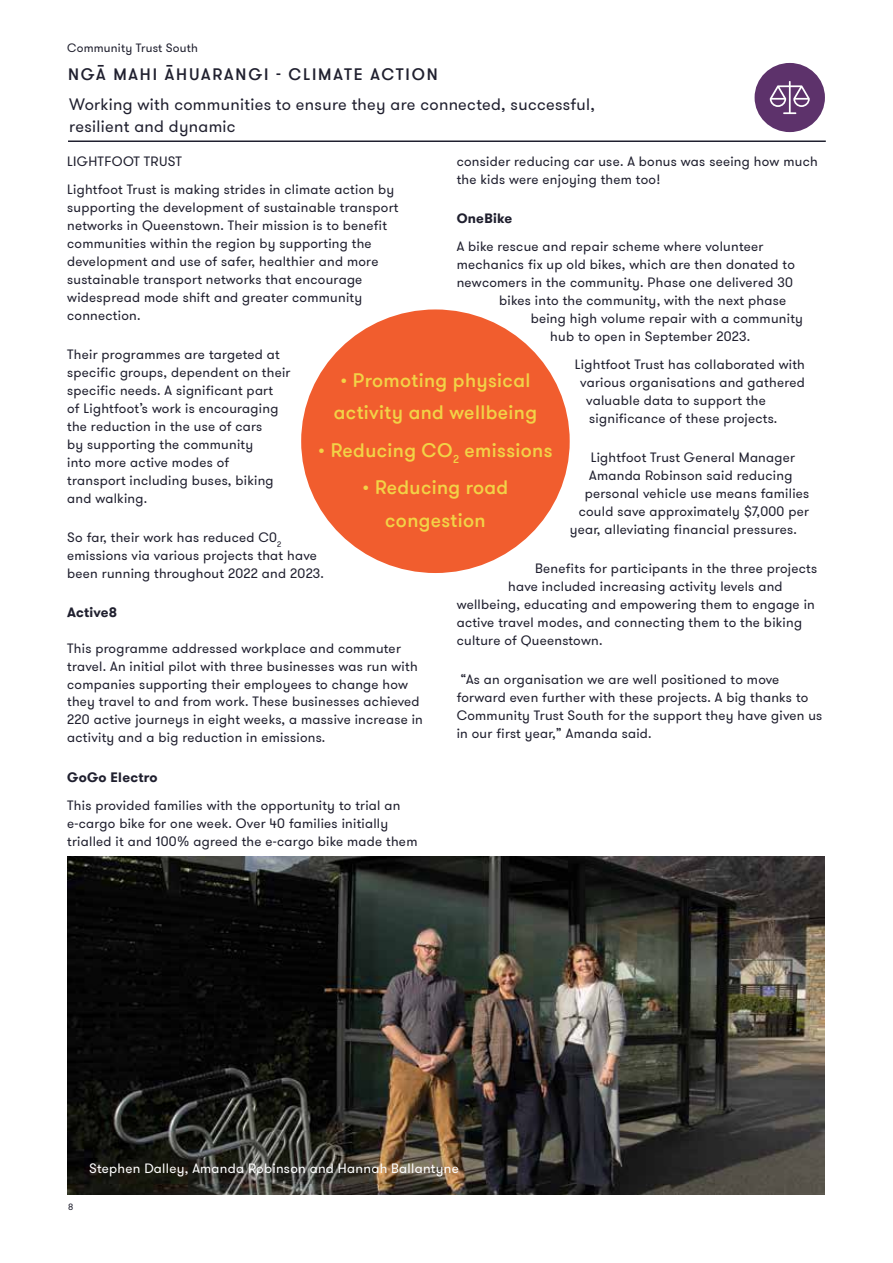
<style>
.page{position:relative;width:893px;height:1263px;background:#fff}
.page>*{position:absolute;margin:0;border:0;box-sizing:border-box;transform-origin:0 0}
.t1{font:500 19.5px/33px "GT Walsheim Pro";letter-spacing:.02em;color:#f2d347;text-align:center}
.t2{font:16.5px/22.5px "GT Walsheim Pro";letter-spacing:.02em;color:#20202f}
.t3{font:500 16.5px "GT Walsheim Pro";letter-spacing:.115em;color:#20202f}
.t4{font:13.5px/18px "GT Walsheim Pro";letter-spacing:.02em;color:#20202f}
.t5{font:13.5px "GT Walsheim Pro";letter-spacing:.02em;color:#fff}
.t6{font:700 13.5px "GT Walsheim Pro";letter-spacing:.02em;color:#20202f}
.t7{font:12px "GT Walsheim Pro";letter-spacing:.02em;color:#20202f}
.t8{font:9px "GT Walsheim Pro";color:#20202f}
</style>
<div class="page">
<img style="left:67px;top:857px;width:758px;height:338px">
<hr style="left:68px;top:140px;width:758px;height:2px;background:#20202f">
<div style="left:755px;top:63px;width:70px;height:69px;background:#5d326b;border-radius:50%"></div>
<svg style="left:770px;top:81px;width:40px;height:33px"></svg>
<div style="left:301px;top:309px;width:269px;height:264px;background:#f15d2e;border-radius:50%"></div>
<p class="t7" style="left:67px;top:40px;width:132px">Community Trust South</p>
<p class="t3" style="left:68px;top:63px;width:371px">NGĀ MAHI ĀHUARANGI - CLIMATE ACTION</p>
<p class="t2" style="left:69px;top:93px;width:527px">Working with communities to ensure they are connected, successful, resilient and dynamic</p>
<p class="t4" style="left:67px;top:148px;width:328px;line-height:27.8px">LIGHTFOOT TRUST<br>Lightfoot Trust is making strides in climate action by</p>
<p class="t4" style="left:67px;top:198px;width:333px">supporting the development of sustainable transport networks in Queenstown. Their mission is to benefit communities within the region by supporting the development and use of safer, healthier and more sustainable transport networks that encourage widespread mode shift and greater community connection.</p>
<p class="t4" style="left:67px;top:346px;width:225px">Their programmes are targeted at specific groups, dependent on their specific needs. A significant part<br>of Lightfoot’s work is encouraging the reduction in the use of cars<br>by supporting the community<br>into more active modes of transport including buses, biking and walking.</p>
<p class="t4" style="left:67px;top:529px;width:258px">So far, their work has reduced C0<sub>2 </sub>emissions via various projects that have been running throughout 2022 and 2023.</p>
<p class="t6" style="left:67px;top:604px;width:52px">Active8</p>
<p class="t4" style="left:67px;top:639px;width:357px">This programme addressed workplace and commuter travel. An initial pilot with three businesses was run with companies supporting their employees to change how they travel to and from work. These businesses achieved 220 active journeys in eight weeks, a massive increase in activity and a big reduction in emissions.</p>
<p class="t6" style="left:67px;top:768px;width:92px">GoGo Electro</p>
<p class="t4" style="left:67px;top:796px;width:352px">This provided families with the opportunity to trial an e-cargo bike for one week. Over 40 families initially trialled it and 100% agreed the e-cargo bike made them</p>
<p class="t4" style="left:457px;top:152px;width:362px">consider reducing car use. A bonus was seeing how much the kids were enjoying them too!</p>
<p class="t6" style="left:457px;top:210px;width:57px">OneBike</p>
<p class="t4" style="left:457px;top:237px;width:308px">A bike rescue and repair scheme where volunteer</p>
<p class="t4" style="left:457px;top:255px;width:340px">mechanics fix up old bikes, which are then donated to</p>
<p class="t4" style="left:457px;top:273px;width:338px">newcomers in the community. Phase one delivered 30</p>
<p class="t4" style="left:499px;top:291px;width:288px">bikes into the community, with the next phase</p>
<p class="t4" style="left:531px;top:309px;width:274px">being high volume repair with a community</p>
<p class="t4" style="left:550px;top:327px;width:202px">hub to open in September 2023.</p>
<p class="t4" style="left:575px;top:355px;width:232px">Lightfoot Trust has collaborated with</p>
<p class="t4" style="left:580px;top:373px;width:226px">various organisations and gathered</p>
<p class="t4" style="left:586px;top:391px;width:181px">valuable data to support the</p>
<p class="t4" style="left:589px;top:409px;width:190px">significance of these projects.</p>
<p class="t4" style="left:591px;top:448px;width:206px">Lightfoot Trust General Manager</p>
<p class="t4" style="left:589px;top:466px;width:205px">Amanda Robinson said reducing</p>
<p class="t4" style="left:585px;top:484px;width:226px">personal vehicle use means families</p>
<p class="t4" style="left:579px;top:502px;width:232px">could save approximately $7,000 per</p>
<p class="t4" style="left:570px;top:520px;width:229px">year, alleviating financial pressures.</p>
<p class="t4" style="left:535px;top:560px;width:283px">Benefits for participants in the three projects</p>
<p class="t4" style="left:508px;top:578px;width:276px">have included increasing activity levels and</p>
<p class="t4" style="left:457px;top:596px;width:360px">wellbeing, educating and empowering them to engage in</p>
<p class="t4" style="left:457px;top:614px;width:347px">active travel modes, and connecting them to the biking</p>
<p class="t4" style="left:457px;top:632px;width:147px">culture of Queenstown.</p>
<p class="t4" style="left:457px;top:671px;width:367px">“As an organisation we are well positioned to move forward even further with these projects. A big thanks to Community Trust South for the support they have given us in our first year,” Amanda said.</p>
<h1 class="t1" style="left:334px;top:364px;width:205px">• Promoting physical activity and wellbeing</h1>
<h1 class="t1" style="left:318px;top:434px;width:236px">• Reducing CO<sub>2</sub> emissions</h1>
<h1 class="t1" style="left:362px;top:472px;width:147px">• Reducing road congestion</h1>
<p class="t8" style="left:68px;top:1201px;width:7px">8</p>
<p class="t5" style="left:89px;top:1160px;width:371px">Stephen Dalley, Amanda Robinson and Hannah Ballantyne</p>
</div>
